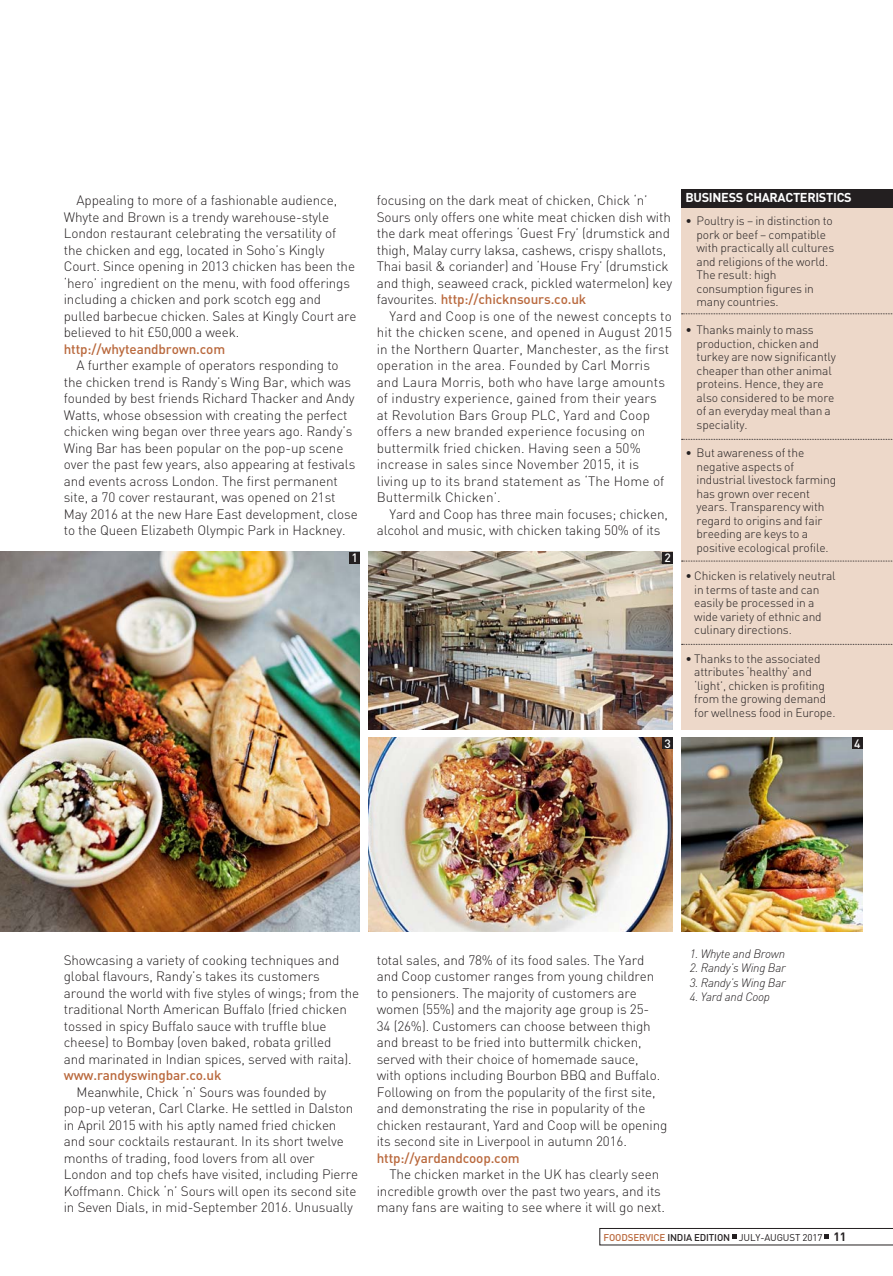
<style>
.page{position:relative;width:893px;height:1276px;background:#fff}
.page>*{position:absolute;margin:0;border:0;box-sizing:border-box;transform-origin:0 0}
.t1{font:300 13.5px/16.5px "DIN";letter-spacing:-.01em;color:#231f20}
.t2{font:500 13.5px "DIN";letter-spacing:-.01em;color:#b9683c}
.t3{font:700 12.75px "DIN";letter-spacing:-.025em;color:#fff}
.t4{font:300 12px/13.5px "DIN";letter-spacing:-.01em;color:#231f20}
.t5{font:italic 300 12px "DIN";letter-spacing:-.02em;color:#231f20}
.t6{font:500 12px "DIN";color:#fff}
.t7{font:9.75px "DIN";letter-spacing:-.015em;color:#231f20}
.s1{font-weight:500;color:#b9683c}
.s2{font-weight:500}
.s3{font-weight:700;font-size:12px}
</style>
<div class="page">
<svg style="left:600px;top:1228px;width:293px;height:17px"></svg>
<img style="left:368px;top:738px;width:305px;height:193px">
<img style="left:0;top:552px;width:360px;height:379px">
<img style="left:368px;top:552px;width:305px;height:177px">
<div style="left:681px;top:189px;width:212px;height:540px;background:#edd8c9"></div>
<div style="left:681px;top:189px;width:212px;height:18px;background:#231f20"></div>
<svg style="left:682px;top:313px;width:211px;height:1px"></svg>
<svg style="left:682px;top:439px;width:211px;height:1px"></svg>
<svg style="left:682px;top:561px;width:211px;height:1px"></svg>
<svg style="left:682px;top:644px;width:211px;height:1px"></svg>
<img style="left:681px;top:738px;width:181px;height:193px">
<div style="left:350px;top:552px;width:10px;height:11px;background:#231f20"></div>
<div style="left:663px;top:738px;width:10px;height:11px;background:#231f20"></div>
<div style="left:663px;top:552px;width:10px;height:11px;background:#231f20"></div>
<div style="left:852px;top:738px;width:10px;height:11px;background:#231f20"></div>
<p class="t1" style="left:64px;top:194px;width:294px;text-indent:13px">Appealing to more of a fashion able audience, Whyte and Brown is a trendy warehouse-style London restaurant celebrating the versatility of the chicken and egg, located in Soho’s Kingly Court. Since opening in 2013 chicken has been the ‘hero’ ingredient on the menu, with food offerings including a chicken and pork scotch egg and pulled barbecue chicken. Sales at Kingly Court are believed to hit £50,000 a week.</p>
<p class="t2" style="left:64px;top:344px;width:163px">http://whyteandbrown.com</p>
<p class="t1" style="left:64px;top:359px;width:296px;text-indent:13px">A further example of operators responding to the chicken trend is Randy’s Wing Bar, which was founded by best friends Richard Thacker and Andy Watts, whose obsession with creating the perfect chicken wing began over three years ago. Randy’s Wing Bar has been popular on the pop-up scene over the past few years, also appearing at festivals and events across London. The first permanent site, a 70 cover restaurant, was opened on 21st May 2016 at the new Hare East development, close to the Queen Elizabeth Olympic Park in Hackney.</p>
<p class="t6" style="left:351px;top:553px;width:8px">1</p>
<p class="t1" style="left:377px;top:194px;width:273px">focusing on the dark meat of chicken, Chick ‘n’</p>
<p class="t3" style="left:685px;top:193px;width:168px">BUSINESS CHARACTERISTICS</p>
<p class="t1" style="left:377px;top:210px;width:297px">Sours only offers one white meat chicken dish with the dark meat offerings ‘Guest Fry’ (drumstick and thigh, Malay curry laksa, cashews, crispy shallots, Thai basil &amp; coriander) and ‘House Fry’ (drumstick and thigh, seaweed crack, pickled watermelon) key favourites. <span class="s1">http://chicknsours.co.uk</span></p>
<p class="t1" style="left:377px;top:309px;width:297px;text-indent:13px">Yard and Coop is one of the newest concepts to hit the chicken scene, and opened in August 2015 in the Northern Quarter, Manchester, as the first operation in the area. Founded by Carl Morris and Laura Morris, both who have large amounts of industry experience, gained from their years<br>at Revolution Bars Group PLC, Yard and Coop offers a new branded experience focusing on buttermilk fried chicken. Having seen a 50% increase in sales since November 2015, it is living up to its brand statement as ‘The Home of Buttermilk Chicken’.</p>
<p class="t1" style="left:377px;top:507px;width:293px;text-indent:13px">Yard and Coop has three main focuses; chicken, alcohol and music, with chicken taking 50% of its</p>
<p class="t4" style="left:697px;top:215px;width:139px;text-indent:-11px">• Poultry is – in distinction to pork or beef – compatible with practically all cultures and religions of the world.<br>The result: high consumption figures in many countries.</p>
<p class="t4" style="left:697px;top:325px;width:141px;text-indent:-11px">• Thanks mainly to mass production, chicken and turkey are now significantly cheaper than other animal proteins. Hence, they are also considered to be more of an everyday meal than a speciality.</p>
<p class="t4" style="left:697px;top:448px;width:141px;text-indent:-11px">• But awareness of the negative aspects of industrial livestock farming has grown over recent years. Transparency with regard to origins and fair breeding are keys to a positive ecological profile.</p>
<p class="t4" style="left:694px;top:570px;width:143px;text-indent:-9px">• Chicken is relatively neutral in terms of taste and can easily be processed in a wide variety of ethnic and culinary directions.</p>
<p class="t4" style="left:694px;top:653px;width:143px;text-indent:-9px">• Thanks to the associated attributes ‘healthy’ and ‘light’, chicken is profiting from the growing demand for wellness food in Europe.</p>
<p class="t6" style="left:664px;top:553px;width:8px">2</p>
<p class="t6" style="left:664px;top:739px;width:8px">3</p>
<p class="t6" style="left:854px;top:739px;width:8px">4</p>
<p class="t1" style="left:64px;top:953px;width:297px">Showcasing a variety of cooking techniques and global flavours, Randy’s takes its customers around the world with five styles of wings; from the traditional North American Buffalo (fried chicken tossed in spicy Buffalo sauce with truffle blue cheese) to Bombay (oven baked, robata grilled<br>and marinated in Indian spices, served with raita).</p>
<p class="t2" style="left:64px;top:1070px;width:159px">www.randyswingbar.co.uk</p>
<p class="t1" style="left:64px;top:1085px;width:296px;text-indent:13px">Meanwhile, Chick ‘n’ Sours was founded by pop-up veteran, Carl Clarke. He settled in Dalston in April 2015 with his aptly named fried chicken and sour cocktails restaurant. In its short twelve months of trading, food lovers from all over London and top chefs have visited, including Pierre Koffmann. Chick ‘n’ Sours will open its second site in Seven Dials, in mid-September 2016. Unusually</p>
<p class="t1" style="left:377px;top:953px;width:292px">total sales, and 78% of its food sales. The Yard and Coop customer ranges from young children to pensioners. The majority of customers are women (55%) and the majority age group is 25-<br>34 (26%). Customers can choose between thigh and breast to be fried into buttermilk chicken, served with their choice of homemade sauce,<br>with options including Bourbon BBQ and Buffalo.<br>Following on from the popularity of the first site, and demonstrating the rise in popularity of the chicken restaurant, Yard and Coop will be opening its second site in Liverpool in autumn 2016.</p>
<p class="t2" style="left:377px;top:1153px;width:144px">http://yardandcoop.com</p>
<p class="t1" style="left:377px;top:1167px;width:290px;text-align:center">The chicken market in the UK has clearly seen incredible growth over the past two years, and its many fans are waiting to see where it will go next.</p>
<p class="t5" style="left:690px;top:949px;width:97px">1. Whyte and Brown</p>
<p class="t5" style="left:690px;top:963px;width:98px">2. Randy’s Wing Bar</p>
<p class="t5" style="left:690px;top:978px;width:98px">3. Randy’s Wing Bar</p>
<p class="t5" style="left:690px;top:992px;width:82px">4. Yard and Coop</p>
<p class="t7" style="left:604px;top:1234px;width:244px"><span class="s1">FOODSERVICE</span> <span class="s2">INDIA EDITION</span> JULY-AUGUST 2017 <span class="s3">11</span></p>
</div>
